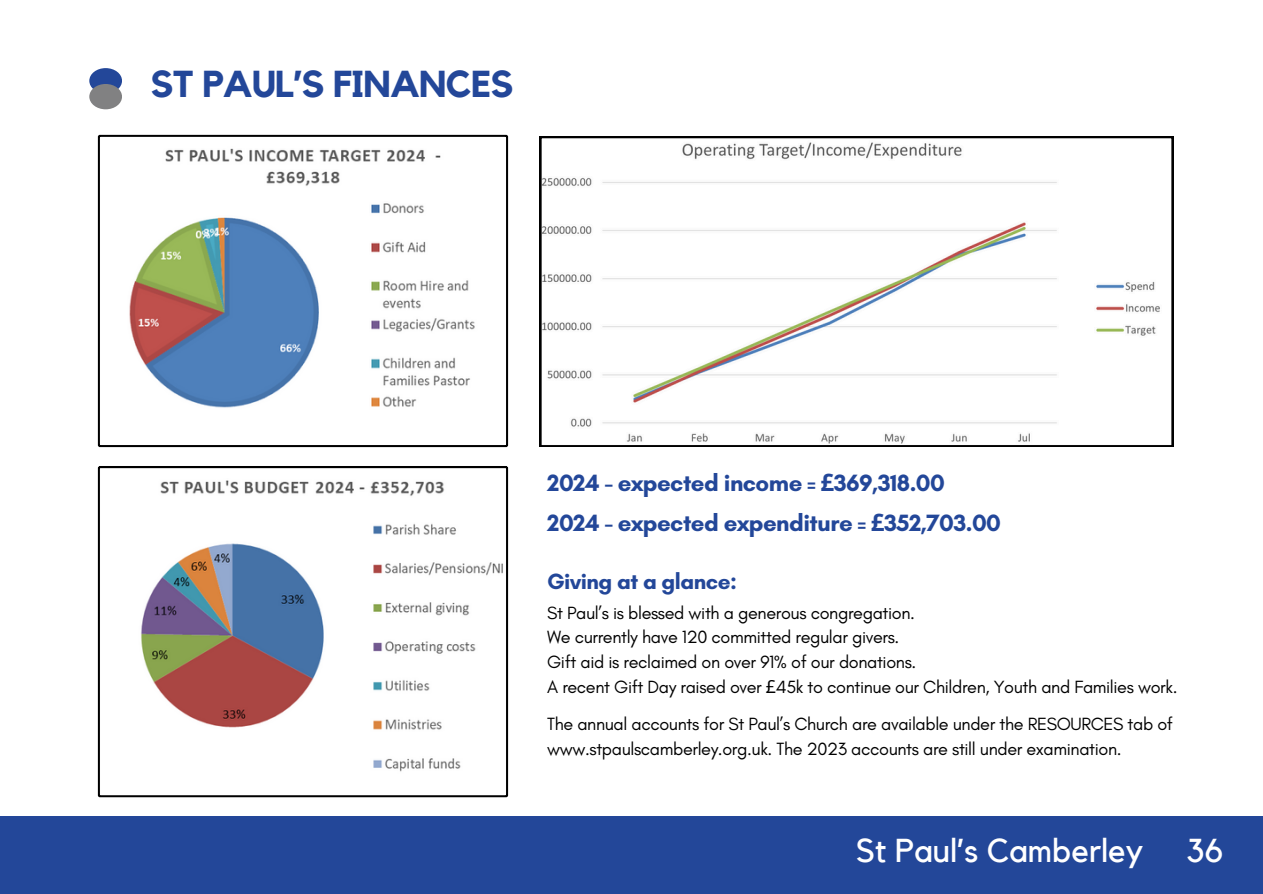
<style>
.page{position:relative;width:1263px;height:894px;background:#fff}
.page>*{position:absolute;margin:0;border:0;box-sizing:border-box;transform-origin:0 0}
.t1{font:700 37.35px "Kollektif";letter-spacing:-.02em;color:#234799}
.t2{font:33px "Kollektif";color:#fff}
.t3{font:700 24px "Glacial Indifference";letter-spacing:-.02em;color:#234799}
.t4{font:700 22.5px "Glacial Indifference";letter-spacing:-.02em;color:#234799}
.t5{font:18px/24.8px "Glacial Indifference";letter-spacing:-.02em;color:#000}
.s1{font-family:"Noto Sans"}
</style>
<div class="page">
<div style="left:89px;top:68px;width:33px;height:25px;background:#234799;border-radius:50%"></div>
<div style="left:89px;top:84px;width:33px;height:25px;background:#818182;border-radius:50%"></div>
<div style="left:0;top:815px;width:1263px;height:78px;background:#234799"></div>
<svg style="left:98px;top:135px;width:410px;height:312px"></svg>
<svg style="left:98px;top:466px;width:410px;height:331px"></svg>
<svg style="left:539px;top:136px;width:635px;height:310px"></svg>
<h1 class="t1" style="left:150px;top:67px;width:364px">ST PAUL’S FINANCES</h1>
<p class="t3" style="left:547px;top:468px;width:399px">2024 - expected income = <span class="s1">£</span>369,318.00</p>
<h3 class="t3" style="left:547px;top:508px;width:455px">2024 - expected expenditure = <span class="s1">£</span>352,703.00</h3>
<h3 class="t4" style="left:547px;top:567px;width:192px">Giving at a glance:</h3>
<p class="t5" style="left:547px;top:599px;width:369px">St Paul’s is blessed with a generous congregation.</p>
<p class="t5" style="left:547px;top:624px;width:354px">We currently have 120 committed regular givers.</p>
<p class="t5" style="left:547px;top:649px;width:371px">Gift aid is reclaimed on over 91% of our donations.</p>
<h2 class="t5" style="left:547px;top:674px;width:632px">A recent Gift Day raised over <span class="s1">£</span>45k to continue our Children, Youth and Families work.</h2>
<p class="t5" style="left:547px;top:711px;width:627px">The annual accounts for St Paul’s Church are available under the RESOURCES tab of www.stpaulscamberley.org.uk. The 2023 accounts are still under examination.</p>
<p class="t2" style="left:856px;top:835px;width:289px">St Paul’s Camberley</p>
<p class="t2" style="left:1186px;top:835px;width:38px">36</p>
</div>
